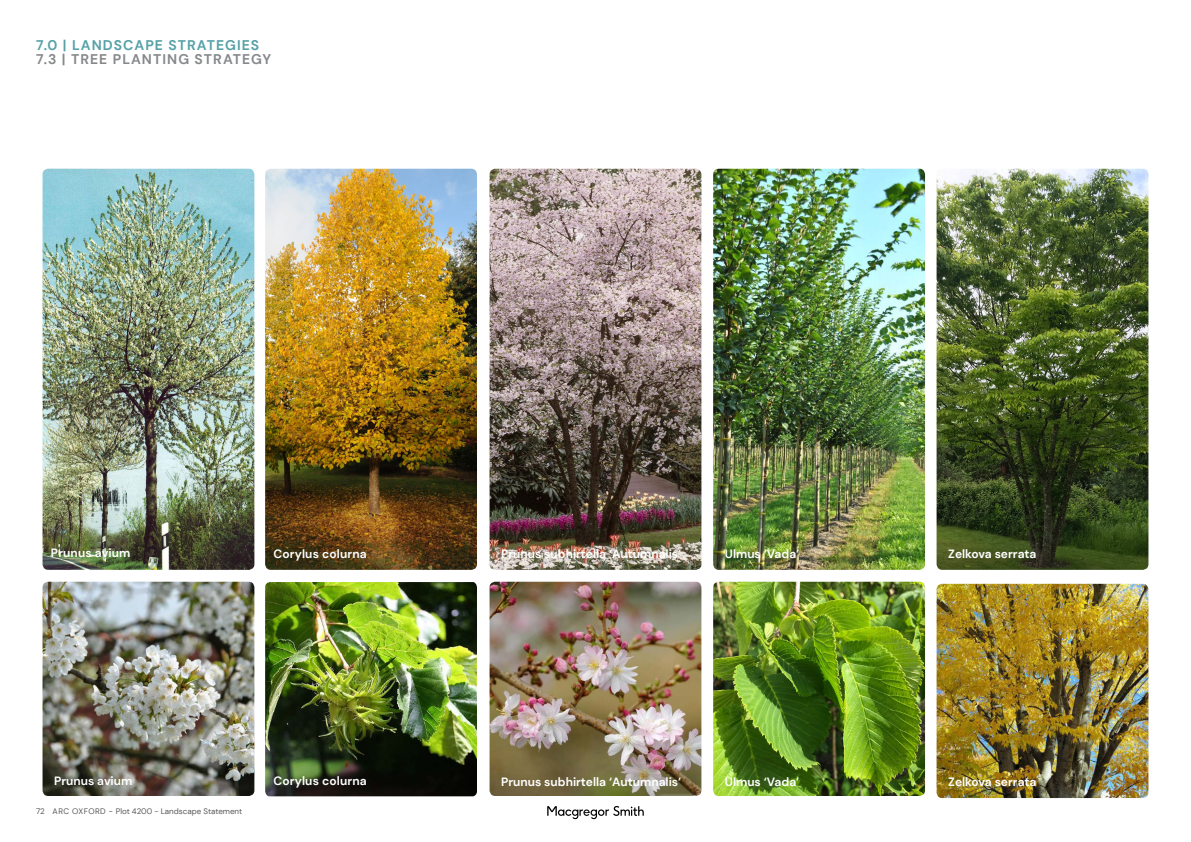
<style>
.page{position:relative;width:1191px;height:842px;background:#fff}
.page>*{position:absolute;margin:0;border:0;box-sizing:border-box;transform-origin:0 0}
.MGS_DOC__Page_Title{font:700 14px "DM Sans";letter-spacing:.075em;color:#86888a}
.MGS_DOC__Page_Title-2{font:700 14px "DM Sans";letter-spacing:.075em;color:#55a1a7}
.t1{font:700 12px "DM Sans";color:#fff}
.t2{font:8px "DM Sans";color:#57585a}
</style>
<div class="page">
<svg style="left:547px;top:806px;width:97px;height:13px"></svg>
<img style="left:265px;top:169px;width:212px;height:401px">
<img style="left:43px;top:169px;width:211px;height:401px">
<img style="left:265px;top:582px;width:212px;height:214px">
<img style="left:43px;top:582px;width:211px;height:214px">
<img style="left:936px;top:169px;width:212px;height:401px">
<img style="left:713px;top:169px;width:212px;height:401px">
<img style="left:489px;top:169px;width:212px;height:401px">
<img style="left:936px;top:584px;width:212px;height:214px">
<img style="left:713px;top:582px;width:212px;height:214px">
<img style="left:489px;top:582px;width:212px;height:214px">
<p class="MGS_DOC__Page_Title-2" style="left:36px;top:36px;width:225px">7.0 | LANDSCAPE STRATEGIES</p>
<p class="MGS_DOC__Page_Title" style="left:36px;top:50px;width:237px">7.3 | TREE PLANTING STRATEGY</p>
<p class="t1" style="left:51px;top:545px;width:81px">Prunus avium</p>
<p class="t1" style="left:273px;top:546px;width:95px">Corylus colurna</p>
<p class="t1" style="left:54px;top:773px;width:80px">Prunus avium</p>
<p class="t2" style="left:36px;top:806px;width:208px">72 ARC OXFORD - Plot 4200 - Landscape Statement</p>
<p class="t1" style="left:273px;top:773px;width:95px">Corylus colurna</p>
<p class="t1" style="left:501px;top:546px;width:182px">Prunus subhirtella ‘Autumnalis’</p>
<p class="t1" style="left:725px;top:546px;width:76px">Ulmus ‘Vada’</p>
<p class="t1" style="left:948px;top:546px;width:90px">Zelkova serrata</p>
<p class="t1" style="left:501px;top:774px;width:182px">Prunus subhirtella ‘Autumnalis’</p>
<p class="t1" style="left:725px;top:774px;width:76px">Ulmus ‘Vada’</p>
<p class="t1" style="left:948px;top:774px;width:90px">Zelkova serrata</p>
</div>
